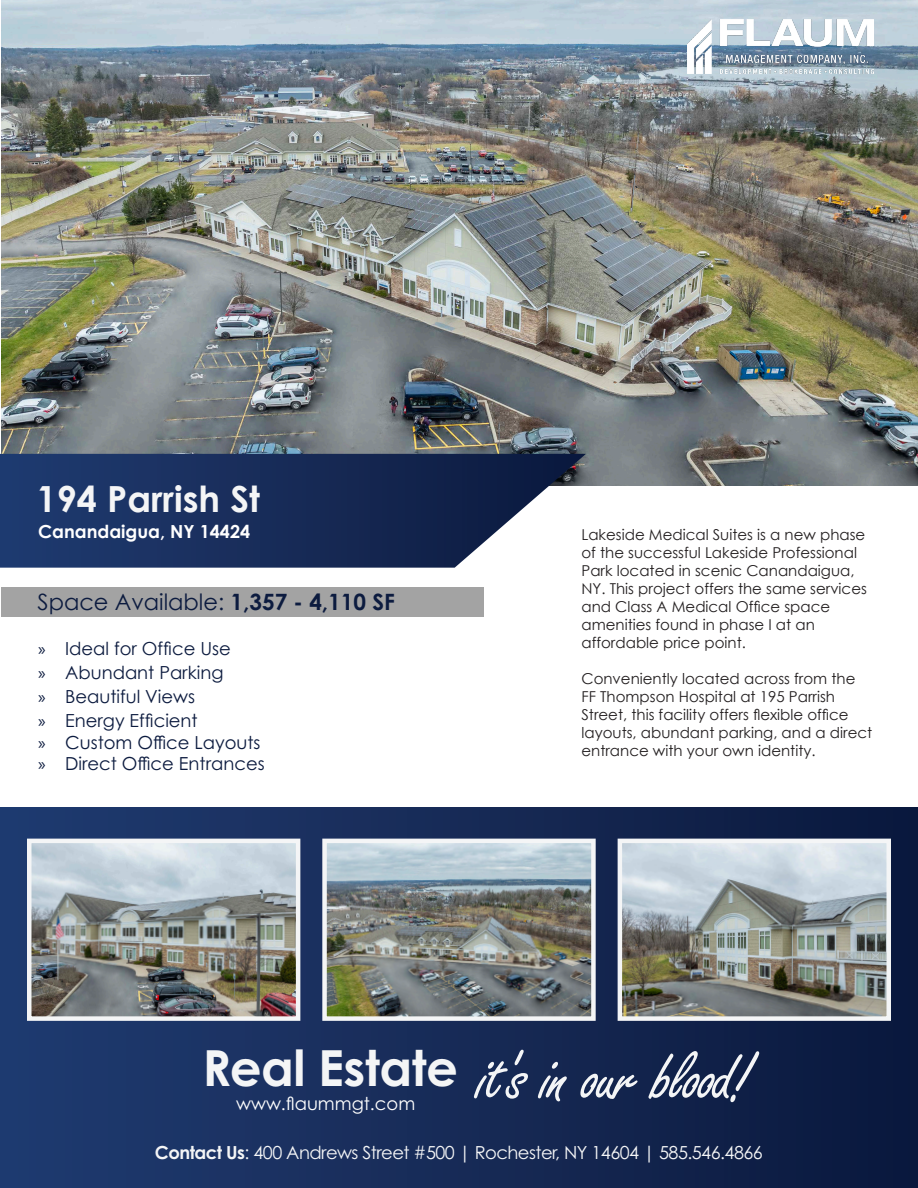
<style>
.page{position:relative;width:918px;height:1188px;background:#fff}
.page>*{position:absolute;margin:0;border:0;box-sizing:border-box;transform-origin:0 0}
.t1{font:74.7px "Freestyle Script";letter-spacing:-.03em;color:#f4f5f6}
.t2{font:700 49.8px "Century Gothic Pro";letter-spacing:-.01em;color:#f4f5f6}
.t3{font:700 36px "Century Gothic";color:#f4f5f6}
.t4{font:22.5px "Century Gothic";color:#0c1b3f}
.t5{font:18px "Century Gothic";color:#0c1b3f}
.t6{font:18px "Century Gothic Pro";letter-spacing:-.03em;color:#f4f5f6}
.t7{font:18px "Century Gothic Pro";color:#0c1b3f}
.t8{font:700 18px "Century Gothic";color:#fff}
.t9{font:18px "Century Gothic Pro";color:#fff}
.t10{font:15px/18px "Century Gothic";color:#231f20}
.s1{font-weight:700}
.s2{font-family:"Myriad Pro"}
</style>
<div class="page">
<img style="left:1px;top:0;width:917px;height:485px">
<div style="left:0;top:808px;width:918px;height:380px;background:linear-gradient(to right,#213c71,#0c193d)"></div>
<div style="left:1px;top:588px;width:483px;height:29px;background:#a3a3a3"></div>
<svg style="left:0;top:454px;width:586px;height:114px;background:#2f426a"></svg>
<img style="left:688px;top:19px;width:186px;height:54px">
<img style="left:327px;top:844px;width:264px;height:172px">
<div style="left:322px;top:839px;width:274px;height:182px;border:4px solid #f4f5f6"></div>
<img style="left:32px;top:844px;width:263px;height:172px">
<div style="left:27px;top:839px;width:273px;height:182px;border:4px solid #f4f5f6"></div>
<img style="left:623px;top:844px;width:263px;height:172px">
<div style="left:618px;top:839px;width:273px;height:182px;border:4px solid #f4f5f6"></div>
<p class="t3" style="left:37px;top:472px;width:225px">194 Parrish St</p>
<p class="t8" style="left:38px;top:518px;width:214px">Canandaigua, NY 14424</p>
<p class="t4" style="left:37px;top:586px;width:359px">Space Available: <span class="s1">1,357 - 4,110 SF</span></p>
<p class="t5" style="left:38px;top:636px;width:194px"><span class="s2">»</span> Ideal for Office Use</p>
<p class="t5" style="left:38px;top:660px;width:187px"><span class="s2">»</span> Abundant Parking</p>
<p class="t5" style="left:38px;top:684px;width:159px"><span class="s2">»</span> Beautiful Views</p>
<p class="t5" style="left:38px;top:708px;width:161px"><span class="s2">»</span> Energy Efficient</p>
<p class="t7" style="left:38px;top:731px;width:224px"><span class="s2">»</span> Custom Office Layouts</p>
<p class="t7" style="left:38px;top:753px;width:228px"><span class="s2">»</span> Direct Office Entrances</p>
<p class="t10" style="left:581px;top:526px;width:287px">Lakeside Medical Suites is a new phase of the successful Lakeside Professional Park located in scenic Canandaigua, NY. This project offers the same services and Class A Medical Office space amenities found in phase I at an affordable price point.</p>
<p class="t10" style="left:581px;top:670px;width:292px">Conveniently located across from the FF Thompson Hospital at 195 Parrish Street, this facility offers flexible office layouts, abundant parking, and a direct entrance with your own identity.</p>
<p class="t2" style="left:203px;top:1037px;width:257px">Real Estate</p>
<p class="t1" style="left:478px;top:1037px;width:275px">it's in our blood!</p>
<p class="t9" style="left:236px;top:1093px;width:181px">www.flaummgt.com</p>
<p class="t6" style="left:155px;top:1142px;width:609px"><span class="s1">Contact Us</span>: 400 Andrews Street #500 | Rochester, NY 14604 | 585.546.4866</p>
</div>
